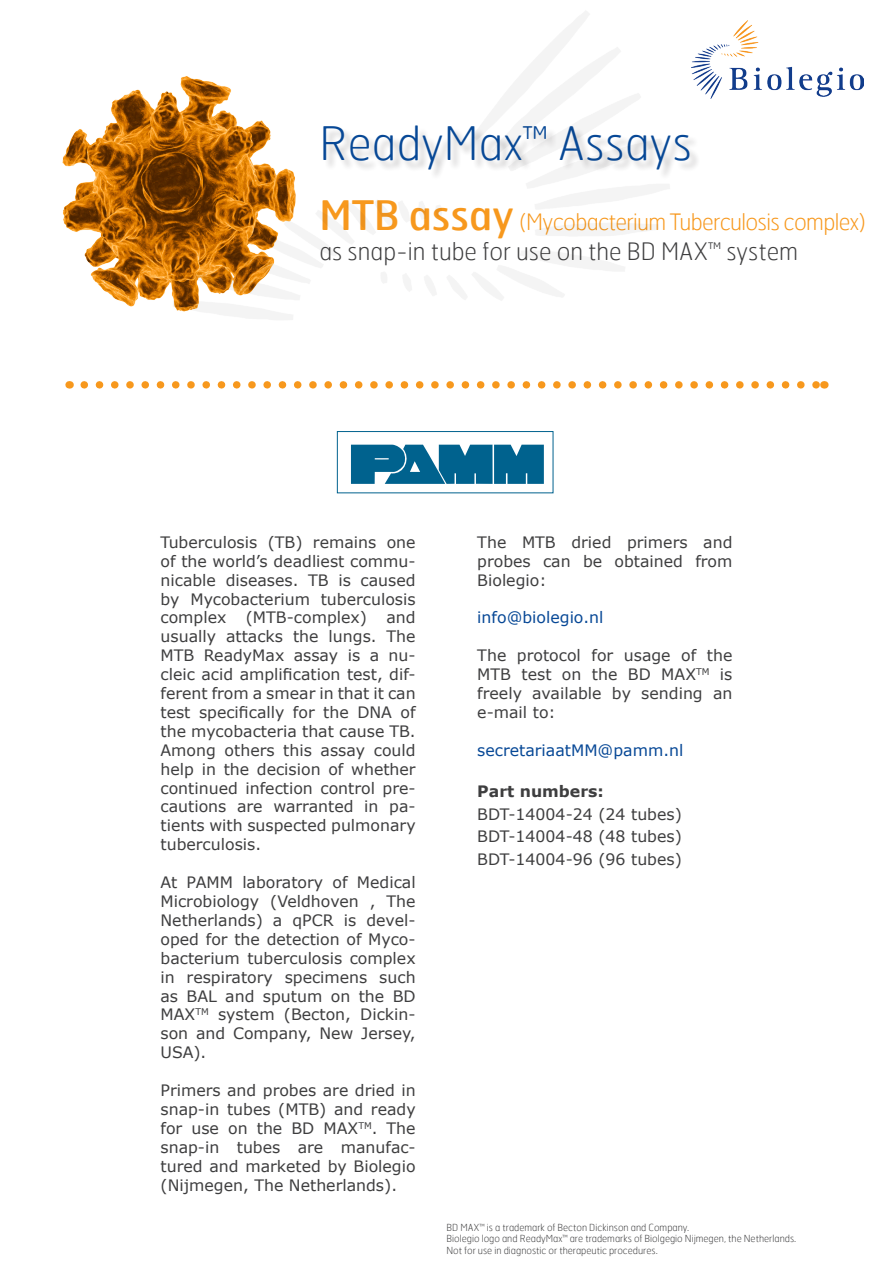
<style>
.page{position:relative;width:893px;height:1263px;background:#fff}
.page>*{position:absolute;margin:0;border:0;box-sizing:border-box;transform-origin:0 0}
.t1{font:100 46.05px "Hermes";letter-spacing:.005em;color:#074896}
.t2{font:100 24px "Hermes";color:#3e3e3f}
.t3{font:100 22.5px "Hermes";letter-spacing:-.03em;color:#f7981d}
.t4{font:15.75px/18.9px "Verdana";color:#3e3e3f;text-align:justify}
.t5{font:15.75px "Verdana";color:#074896}
.t6{font:700 15.75px "Verdana";color:#3e3e3f}
.t7{font:100 9.75px "Hermes";color:#3e3e3f}
.s1{font-weight:400;font-size:40.5px}
</style>
<div class="page">
<div style="left:324px;top:127px;width:377px;height:54px;background:#231f20;opacity:.25"></div>
<svg style="left:84px;top:381px;width:732px;height:8px"></svg>
<svg style="left:351px;top:445px;width:193px;height:39px;background:#1b729a"></svg>
<div style="left:337px;top:431px;width:216px;height:62px;border:1px solid #00628e"></div>
<img style="left:692px;top:20px;width:171px;height:79px">
<img style="left:62px;top:11px;width:612px;height:309px">
<p class="t1" style="left:319px;top:114px;width:374px">ReadyMax™ Assays</p>
<p class="t3" style="left:319px;top:208px;width:548px"><span class="s1">MTB assay</span> (Mycobacterium Tuberculosis complex)</p>
<p class="t2" style="left:319px;top:237px;width:480px">as snap-in tube for use on the BD MAX™ system</p>
<p class="t4" style="left:161px;top:532px;width:257px">Tuberculosis (TB) remains one of the world’s deadliest commu&shy;nicable diseases. TB is caused by Mycobacterium tuberculosis complex (MTB-complex) and usually attacks the lungs. The MTB ReadyMax assay is a nu&shy;cleic acid amplification test, dif&shy;ferent from a smear in that it can test specifically for the DNA of the mycobacteria that cause TB.<br>Among others this assay could help in the decision of whether continued infection control pre&shy;cautions are warranted in pa&shy;tients with suspected pulmonary tuberculosis.</p>
<p class="t4" style="left:161px;top:873px;width:257px">At PAMM laboratory of Medical Microbiology (Veldhoven , The Netherlands) a qPCR is devel&shy;oped for the detection of Myco&shy;bacterium tuberculosis complex in respiratory specimens such as BAL and sputum on the BD MAX<sup>TM</sup> system (Becton, Dickin&shy;son and Company, New Jersey, USA).</p>
<p class="t4" style="left:161px;top:1081px;width:257px">Primers and probes are dried in snap-in tubes (MTB) and ready for use on the BD MAX<sup>TM</sup>. The snap-in tubes are manufac&shy;tured and marketed by Biolegio (Nijmegen, The Netherlands).</p>
<p class="t4" style="left:477px;top:532px;width:257px">The MTB dried primers and probes can be obtained from Biolegio:</p>
<p class="t5" style="left:477px;top:607px;width:128px">info@biolegio.nl</p>
<p class="t4" style="left:477px;top:646px;width:257px">The protocol for usage of the MTB test on the BD MAX<sup>TM</sup> is freely available by sending an e-mail to:</p>
<p class="t5" style="left:477px;top:739px;width:208px">secretariaatMM@pamm.nl</p>
<p class="t6" style="left:477px;top:780px;width:128px">Part numbers:</p>
<p class="t4" style="left:477px;top:804px;width:206px">BDT-14004-24 (24 tubes)</p>
<p class="t4" style="left:477px;top:827px;width:206px">BDT-14004-48 (48 tubes)</p>
<p class="t4" style="left:477px;top:849px;width:206px">BDT-14004-96 (96 tubes)</p>
<p class="t7" style="left:446px;top:1221px;width:244px">BD MAX™ is a trademark of Becton Dickinson and Company.</p>
<p class="t7" style="left:446px;top:1232px;width:351px">Biolegio logo and ReadyMax™ are trademarks of Biolgegio Nijmegen, the Netherlands.</p>
<p class="t7" style="left:446px;top:1244px;width:213px">Not for use in diagnostic or therapeutic procedures.</p>
</div>
